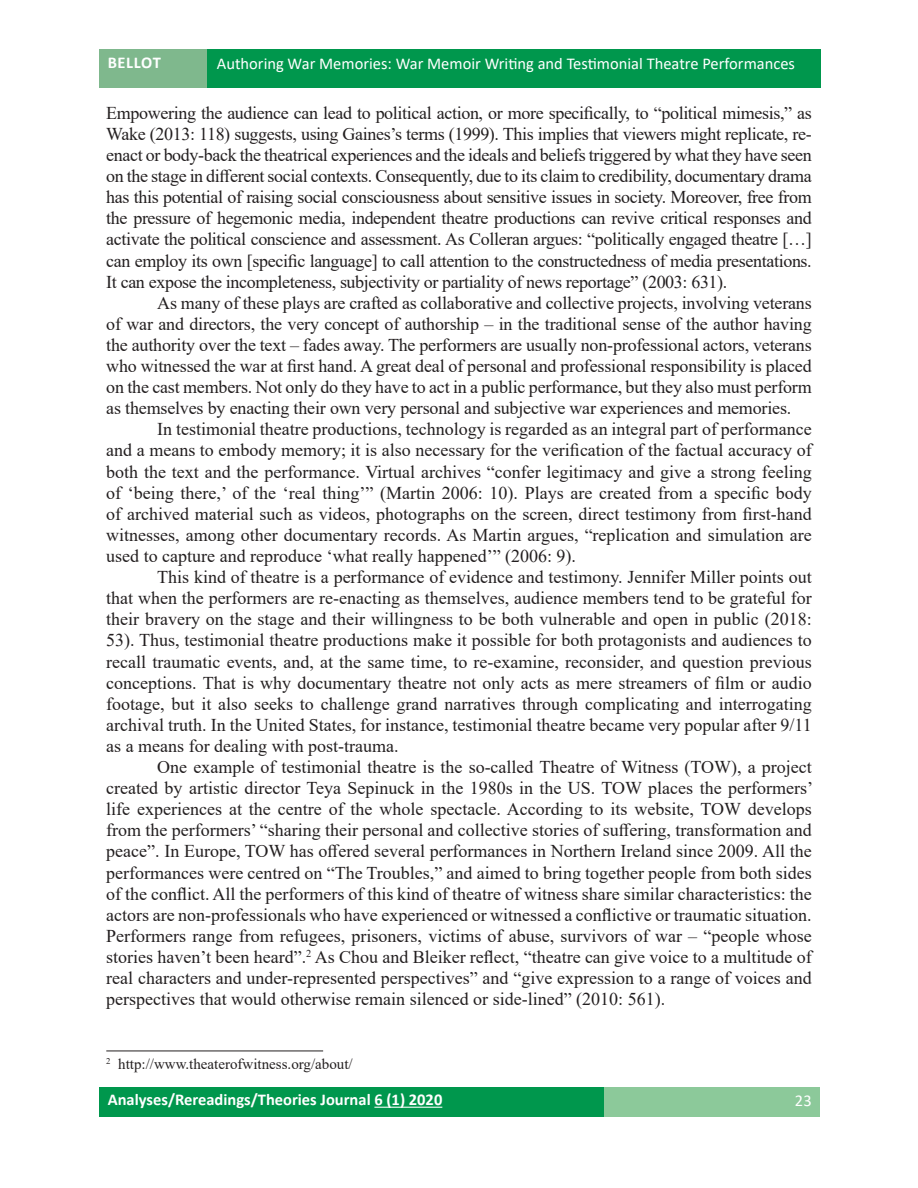
<style>
.page{position:relative;width:918px;height:1188px;background:#fff}
.page>*{position:absolute;margin:0;border:0;box-sizing:border-box;transform-origin:0 0}
.tekst{font:18px/21.1px "Times New Roman";color:#231f20;text-align:justify}
.t1{font:16.5px "Calibri";color:#fff}
.t2{font:700 16.5px "Calibri";color:#fff}
.przypis{font:15px "Times New Roman";color:#231f20}
</style>
<div class="page">
<div style="left:99px;top:50px;width:109px;height:38px;background:#7fb88d"></div>
<div style="left:207px;top:50px;width:614px;height:38px;background:#00974d"></div>
<div style="left:603px;top:1088px;width:217px;height:29px;background:#8cc99a"></div>
<div style="left:99px;top:1088px;width:504px;height:29px;background:#00974d"></div>
<hr style="left:374px;top:1107px;width:68px;height:1px;background:#fff">
<hr style="left:106px;top:1051px;width:217px;height:1px;background:#231f20">
<p class="t2" style="left:108px;top:51px;width:55px">BELLOT</p>
<p class="t1" style="left:217px;top:52px;width:580px">Authoring War Memories: War Memoir Writing and Testimonial Theatre Performances</p>
<p class="tekst" style="left:106px;top:102px;width:707px">Empowering the audience can lead to political action, or more specifically, to “political mimesis,” as Wake (2013: 118) suggests, using Gaines’s terms (1999). This implies that viewers might replicate, re&shy;enact or body-back the theatrical experiences and the ideals and beliefs triggered by what they have seen on the stage in different social contexts. Consequently, due to its claim to credibility, documentary drama has this potential of raising social consciousness about sensitive issues in society. Moreover, free from the pressure of hegemonic media, independent theatre productions can revive critical responses and activate the political conscience and assessment. As Colleran argues: “politically engaged theatre […] can employ its own [specific language] to call attention to the constructedness of media presentations.<br>It can expose the incompleteness, subjectivity or partiality of news reportage” (2003: 631).</p>
<p class="tekst" style="left:106px;top:292px;width:707px;text-indent:51px">As many of these plays are crafted as collaborative and collective projects, involving veterans of war and directors, the very concept of authorship – in the traditional sense of the author having the authority over the text – fades away. The performers are usually non-professional actors, veterans who witnessed the war at first hand. A great deal of personal and professional responsibility is placed on the cast members. Not only do they have to act in a public performance, but they also must perform as themselves by enacting their own very personal and subjective war experiences and memories.</p>
<p class="tekst" style="left:106px;top:418px;width:707px;text-indent:51px">In testimonial theatre productions, technology is regarded as an integral part of performance and a means to embody memory; it is also necessary for the verification of the factual accuracy of both the text and the performance. Virtual archives “confer legitimacy and give a strong feeling of ‘being there,’ of the ‘real thing’” (Martin 2006: 10). Plays are created from a specific body of archived material such as videos, photographs on the screen, direct testimony from first-hand witnesses, among other documentary records. As Martin argues, “replication and simulation are used to capture and reproduce ‘what really happened’” (2006: 9).</p>
<p class="tekst" style="left:106px;top:566px;width:707px;text-indent:51px">This kind of theatre is a performance of evidence and testimony. Jennifer Miller points out that when the performers are re-enacting as themselves, audience members tend to be grateful for their bravery on the stage and their willingness to be both vulnerable and open in public (2018:<br>53). Thus, testimonial theatre productions make it possible for both protagonists and audiences to recall traumatic events, and, at the same time, to re-examine, reconsider, and question previous conceptions. That is why documentary theatre not only acts as mere streamers of film or audio footage, but it also seeks to challenge grand narratives through complicating and interrogating archival truth. In the United States, for instance, testimonial theatre became very popular after 9/11 as a means for dealing with post-trauma.</p>
<p class="tekst" style="left:106px;top:756px;width:708px;text-indent:51px">One example of testimonial theatre is the so-called Theatre of Witness (TOW), a project created by artistic director Teya Sepinuck in the 1980s in the US. TOW places the performers’ life experiences at the centre of the whole spectacle. According to its website, TOW develops from the performers’ “sharing their personal and collective stories of suffering, transformation and peace”. In Europe, TOW has offered several performances in Northern Ireland since 2009. All the performances were centred on “The Troubles,” and aimed to bring together people from both sides of the conflict. All the performers of this kind of theatre of witness share similar characteristics: the actors are non-professionals who have experienced or witnessed a conflictive or traumatic situation.<br>Performers range from refugees, prisoners, victims of abuse, survivors of war – “people whose stories haven’t been heard”.<sup>2</sup> As Chou and Bleiker reflect, “theatre can give voice to a multitude of real characters and under-represented perspectives” and “give expression to a range of voices and perspectives that would otherwise remain silenced or side-lined” (2010: 561).</p>
<p class="przypis" style="left:106px;top:1053px;width:248px"><sup>2</sup> http://www.theaterofwitness.org/about/</p>
<p class="t2" style="left:108px;top:1088px;width:336px">Analyses/Rereadings/Theories Journal 6 (1) 2020</p>
<p class="t1" style="left:795px;top:1089px;width:18px">23</p>
</div>
